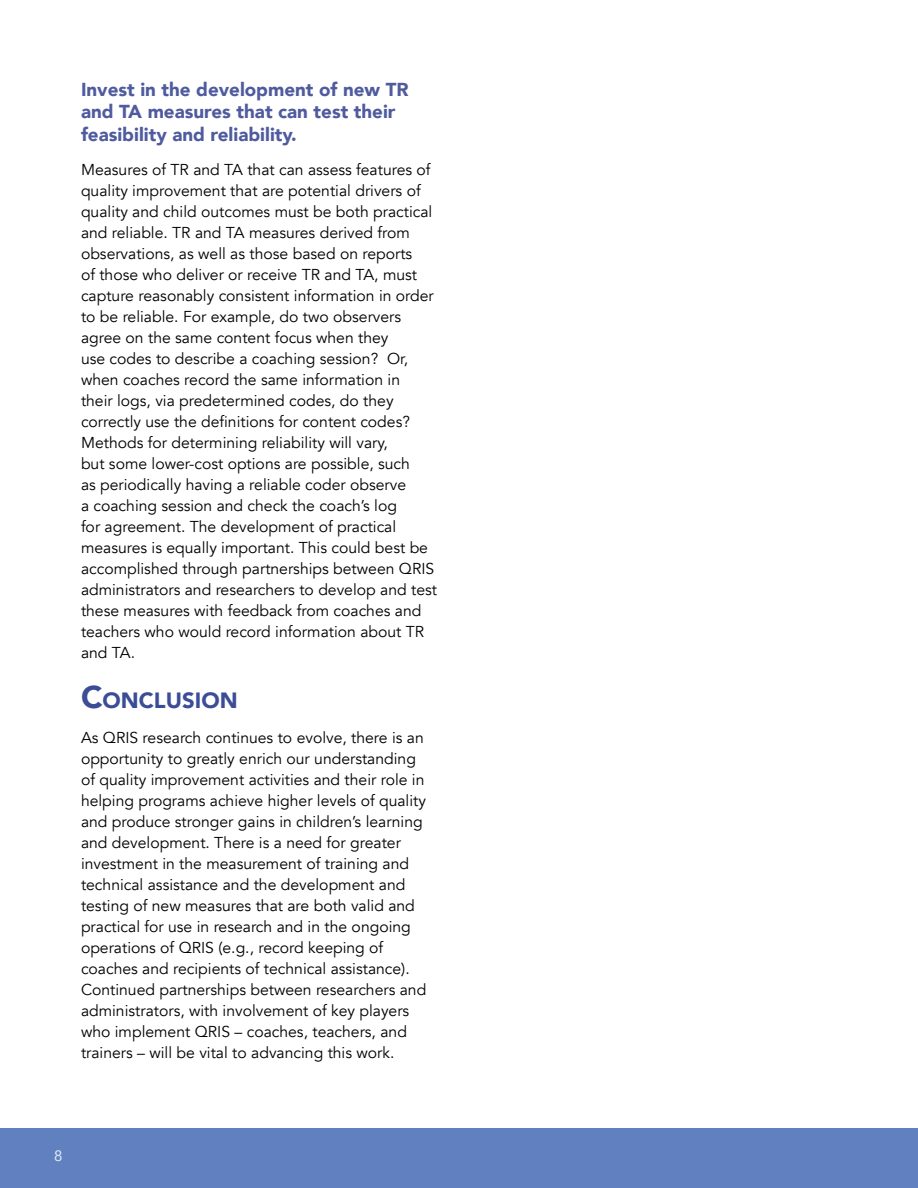
<style>
.page{position:relative;width:918px;height:1188px;background:#fff}
.page>*{position:absolute;margin:0;border:0;box-sizing:border-box;transform-origin:0 0}
.t1{font:900 22.05px "Avenir";color:#3b4d96}
.t2{font:900 18.75px/22.5px "Avenir";color:#4f5b9e}
.t3{font:15.75px/21px "Avenir";color:#000}
.t4{font:15px "Avenir";color:#e0edf9}
.s1{font-size:31.5px}
</style>
<div class="page">
<div style="left:0;top:1128px;width:918px;height:60px;background:#6180c0"></div>
<p class="t2" style="left:81px;top:78px;width:329px">Invest in the development of new TR and TA measures that can test their feasibility and reliability.</p>
<p class="t3" style="left:81px;top:160px;width:358px">Measures of TR and TA that can assess features of quality improvement that are potential drivers of quality and child outcomes must be both practical and reliable. TR and TA measures derived from observations, as well as those based on reports<br>of those who deliver or receive TR and TA, must capture reasonably consistent information in order to be reliable. For example, do two observers agree on the same content focus when they<br>use codes to describe a coaching session? Or, when coaches record the same information in<br>their logs, via predetermined codes, do they correctly use the definitions for content codes?<br>Methods for determining reliability will vary,<br>but some lower-cost options are possible, such<br>as periodically having a reliable coder observe<br>a coaching session and check the coach’s log<br>for agreement. The development of practical measures is equally important. This could best be accomplished through partnerships between QRIS administrators and researchers to develop and test these measures with feedback from coaches and teachers who would record information about TR and TA.</p>
<h1 class="t1" style="left:81px;top:682px;width:158px"><span class="s1">C</span>ONCLUSION</h1>
<p class="t3" style="left:81px;top:727px;width:347px">As QRIS research continues to evolve, there is an opportunity to greatly enrich our understanding of quality improvement activities and their role in helping programs achieve higher levels of quality and produce stronger gains in children’s learning and development. There is a need for greater investment in the measurement of training and technical assistance and the development and testing of new measures that are both valid and practical for use in research and in the ongoing operations of QRIS (e.g., record keeping of coaches and recipients of technical assistance).<br>Continued partnerships between researchers and administrators, with involvement of key players who implement QRIS – coaches, teachers, and trainers – will be vital to advancing this work.</p>
<p class="t4" style="left:54px;top:1143px;width:10px">8</p>
</div>
